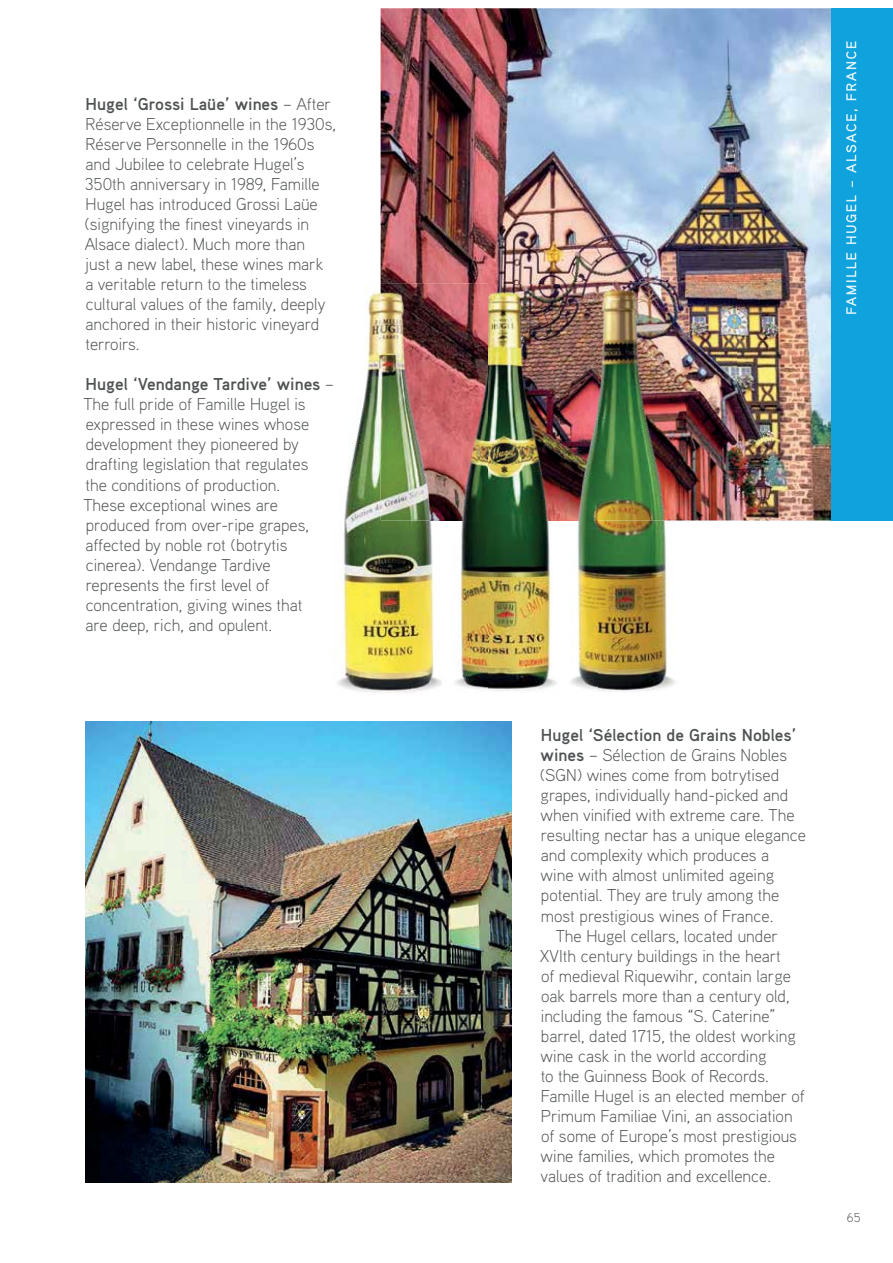
<style>
.page{position:relative;width:893px;height:1263px;background:#fff}
.page>*{position:absolute;margin:0;border:0;box-sizing:border-box;transform-origin:0 0}
.t1{font:300 17.25px/20.1px "Aaux Pro OT";color:#4f5253}
.t2{font:700 17.25px "Aaux Pro OT";color:#4f5253}
.t3{font:300 12.9px "Aaux Pro OT";color:#4f5253}
.s1{font-weight:700}
</style>
<div class="page">
<img style="left:85px;top:721px;width:426px;height:461px">
<img style="left:381px;top:8px;width:450px;height:513px">
<img style="left:560px;top:282px;width:177px;height:410px">
<img style="left:337px;top:283px;width:92px;height:410px">
<img style="left:381px;top:283px;width:106px;height:238px">
<img style="left:429px;top:284px;width:169px;height:408px">
<div style="left:831px;top:8px;width:62px;height:513px;background:#10a2dc"></div>
<svg style="left:846px;top:41px;width:12px;height:273px"></svg>
<p class="t1" style="left:84px;top:95px;width:253px"><span class="s1">Hugel ‘Grossi Laüe’ wines</span> – After<br>Réserve Exceptionnelle in the 1930s,<br>Réserve Personnelle in the 1960s and Jubilee to celebrate Hugel’s<br>350th anniversary in 1989, Famille<br>Hugel has introduced Grossi Laüe (signifying the finest vineyards in<br>Alsace dialect). Much more than<br>just a new label, these wines mark<br>a veritable return to the timeless cultural values of the family, deeply anchored in their historic vineyard terroirs.</p>
<p class="t1" style="left:83px;top:376px;width:252px"><span class="s1">Hugel ‘Vendange Tardive’ wines</span> –<br>The full pride of Famille Hugel is expressed in these wines whose development they pioneered by drafting legislation that regulates<br>the conditions of production.<br>These exceptional wines are produced from over-ripe grapes, affected by noble rot (botrytis cinerea). Vendange Tardive represents the first level of concentration, giving wines that<br>are deep, rich, and opulent.</p>
<p class="t2" style="left:541px;top:729px;width:257px">Hugel ‘Sélection de Grains Nobles’</p>
<p class="t1" style="left:541px;top:746px;width:248px"><span class="s1">wines</span> – Sélection de Grains Nobles</p>
<p class="t1" style="left:540px;top:766px;width:241px">(SGN) wines come from botrytised</p>
<p class="t1" style="left:541px;top:787px;width:249px">grapes, individually hand-picked and</p>
<p class="t1" style="left:541px;top:807px;width:255px">when vinified with extreme care. The</p>
<p class="t1" style="left:541px;top:827px;width:266px">resulting nectar has a unique elegance</p>
<p class="t1" style="left:541px;top:847px;width:230px">and complexity which produces a</p>
<p class="t1" style="left:541px;top:867px;width:235px">wine with almost unlimited ageing</p>
<p class="t1" style="left:541px;top:887px;width:240px">potential. They are truly among the</p>
<p class="t1" style="left:541px;top:907px;width:234px">most prestigious wines of France.</p>
<p class="t1" style="left:556px;top:927px;width:224px">The Hugel cellars, located under</p>
<p class="t1" style="left:540px;top:947px;width:243px">XVIth century buildings in the heart</p>
<p class="t1" style="left:541px;top:967px;width:251px">of medieval Riquewihr, contain large</p>
<p class="t1" style="left:541px;top:987px;width:250px">oak barrels more than a century old,</p>
<p class="t1" style="left:541px;top:1007px;width:236px">including the famous “S. Caterine”</p>
<p class="t1" style="left:541px;top:1027px;width:256px">barrel, dated 1715, the oldest working</p>
<p class="t1" style="left:541px;top:1047px;width:227px">wine cask in the world according</p>
<p class="t1" style="left:541px;top:1067px;width:230px">to the Guinness Book of Records.</p>
<p class="t1" style="left:541px;top:1087px;width:265px">Famille Hugel is an elected member of</p>
<p class="t1" style="left:541px;top:1107px;width:253px">Primum Familiae Vini, an association</p>
<p class="t1" style="left:541px;top:1127px;width:257px">of some of Europe’s most prestigious</p>
<p class="t1" style="left:541px;top:1147px;width:236px">wine families, which promotes the</p>
<p class="t1" style="left:540px;top:1168px;width:232px">values of tradition and excellence.</p>
<p class="t3" style="left:847px;top:1213px;width:15px">65</p>
</div>
